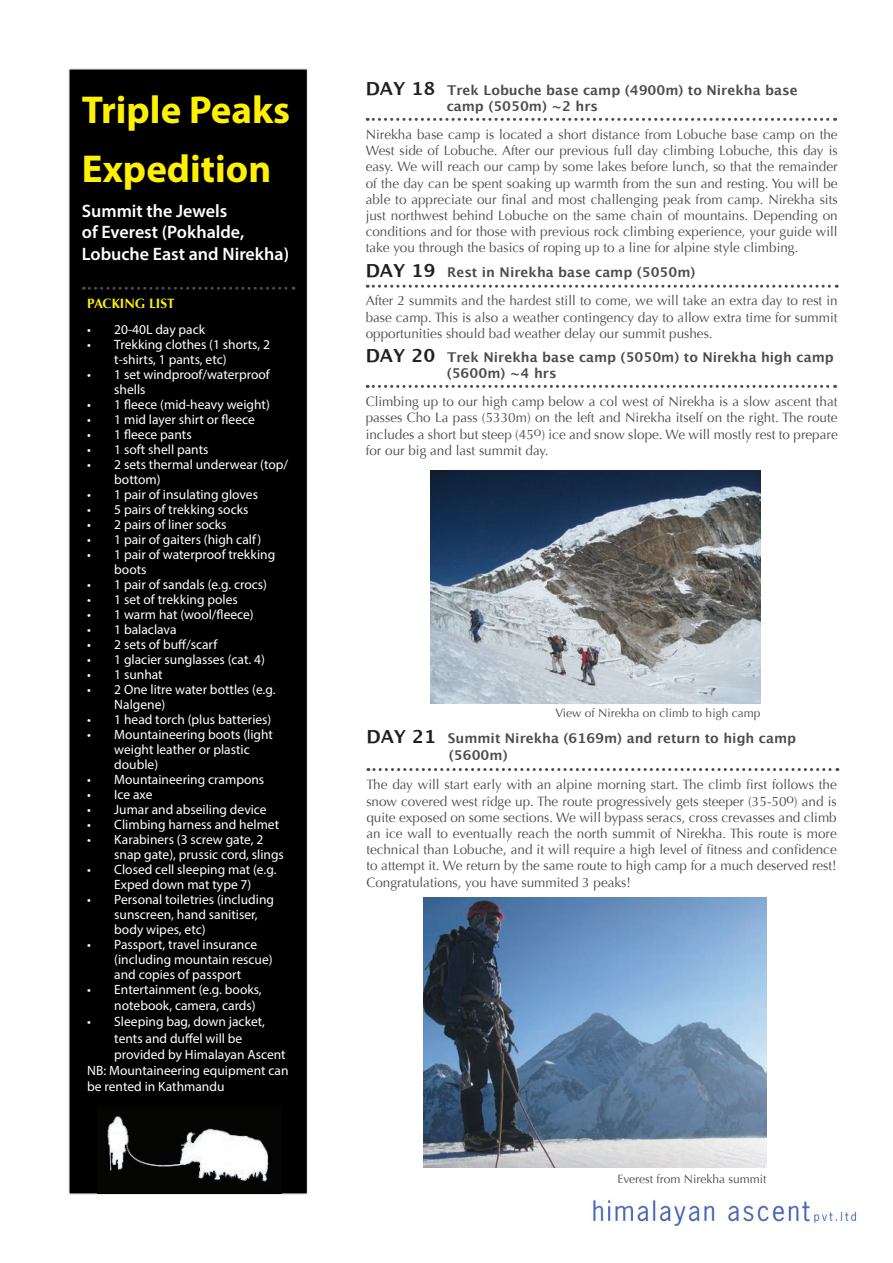
<style>
.page{position:relative;width:893px;height:1263px;background:#fff}
.page>*{position:absolute;margin:0;border:0;box-sizing:border-box;transform-origin:0 0}
.t1{font:700 39px/58.5px "Myriad Pro";color:#fff101}
.t2{font:600 18px/21.6px "Myriad Pro";color:#fff}
.t3{font:13.5px/16.2px "Optima";color:#4b4c4d;text-align:justify}
.t4{font:13.5px/15px "Myriad Pro";color:#fff}
.t5{font:700 13.5px/16.2px "Lucida Grande";color:#4b4c4d}
.t6{font:700 13.5px "Optima";color:#fff101}
.t7{font:12px "Optima";color:#4b4c4d}
.s1{font-size:18px;color:#231f20}
</style>
<div class="page">
<div style="left:68px;top:68px;width:240px;height:1127px;background:#000;border:2px solid #ececee"></div>
<img style="left:97px;top:1114px;width:184px;height:79px">
<svg style="left:368px;top:768px;width:470px;height:3px"></svg>
<img style="left:593px;top:1200px;width:263px;height:26px">
<svg style="left:83px;top:287px;width:211px;height:3px"></svg>
<img style="left:424px;top:898px;width:343px;height:269px">
<svg style="left:367px;top:385px;width:469px;height:3px"></svg>
<svg style="left:367px;top:285px;width:470px;height:3px"></svg>
<svg style="left:367px;top:118px;width:469px;height:3px"></svg>
<img style="left:430px;top:470px;width:330px;height:233px">
<h1 class="t1" style="left:82px;top:80px;width:210px">Triple Peaks<br>Expedition</h1>
<h2 class="t2" style="left:82px;top:199px;width:209px">Summit the Jewels<br>of Everest (Pokhalde,<br>Lobuche East and Nirekha)</h2>
<p class="t6" style="left:87px;top:296px;width:89px">PACKING LIST</p>
<p class="t4" style="left:87px;top:322px;width:119px">• 20-40L day pack</p>
<p class="t4" style="left:114px;top:337px;width:157px;text-indent:-27px">• Trekking clothes (1 shorts, 2 t-shirts, 1 pants, etc)</p>
<p class="t4" style="left:114px;top:367px;width:157px;text-indent:-27px">• 1 set windproof/waterproof shells</p>
<p class="t4" style="left:87px;top:397px;width:184px">• 1 fleece (mid-heavy weight)</p>
<p class="t4" style="left:87px;top:412px;width:169px">• 1 mid layer shirt or fleece</p>
<p class="t4" style="left:87px;top:427px;width:106px">• 1 fleece pants</p>
<p class="t4" style="left:87px;top:442px;width:123px">• 1 soft shell pants</p>
<p class="t4" style="left:114px;top:457px;width:175px;text-indent:-27px">• 2 sets thermal underwear (top/ bottom)</p>
<p class="t4" style="left:87px;top:487px;width:172px">• 1 pair of insulating gloves</p>
<p class="t4" style="left:87px;top:502px;width:163px">• 5 pairs of trekking socks</p>
<p class="t4" style="left:87px;top:517px;width:141px">• 2 pairs of liner socks</p>
<p class="t4" style="left:87px;top:532px;width:175px">• 1 pair of gaiters (high calf)</p>
<p class="t4" style="left:114px;top:547px;width:163px;text-indent:-27px">• 1 pair of waterproof trekking boots</p>
<p class="t4" style="left:87px;top:577px;width:181px">• 1 pair of sandals (e.g. crocs)</p>
<p class="t4" style="left:87px;top:592px;width:152px">• 1 set of trekking poles</p>
<p class="t4" style="left:87px;top:607px;width:168px">• 1 warm hat (wool/fleece)</p>
<p class="t4" style="left:87px;top:622px;width:91px">• 1 balaclava</p>
<p class="t4" style="left:87px;top:637px;width:132px">• 2 sets of buff/scarf</p>
<p class="t4" style="left:87px;top:652px;width:179px">• 1 glacier sunglasses (cat. 4)</p>
<p class="t4" style="left:87px;top:667px;width:77px">• 1 sunhat</p>
<p class="t4" style="left:114px;top:682px;width:163px;text-indent:-27px">• 2 One litre water bottles (e.g.<br>Nalgene)</p>
<p class="t4" style="left:87px;top:712px;width:186px">• 1 head torch (plus batteries)</p>
<p class="t4" style="left:114px;top:727px;width:160px;text-indent:-27px">• Mountaineering boots (light weight leather or plastic double)</p>
<p class="t4" style="left:87px;top:772px;width:178px">• Mountaineering crampons</p>
<p class="t4" style="left:87px;top:787px;width:67px">• Ice axe</p>
<p class="t4" style="left:87px;top:802px;width:181px">• Jumar and abseiling device</p>
<p class="t4" style="left:87px;top:817px;width:193px">• Climbing harness and helmet</p>
<p class="t4" style="left:114px;top:832px;width:171px;text-indent:-27px">• Karabiners (3 screw gate, 2 snap gate), prussic cord, slings</p>
<p class="t4" style="left:87px;top:862px;width:191px;text-align:center">• Closed cell sleeping mat (e.g.<br>Exped down mat type 7)</p>
<p class="t4" style="left:114px;top:892px;width:161px;text-indent:-27px">• Personal toiletries (including sunscreen, hand sanitiser, body wipes, etc)</p>
<p class="t4" style="left:114px;top:937px;width:160px;text-indent:-27px">• Passport, travel insurance (including mountain rescue) and copies of passport</p>
<p class="t4" style="left:114px;top:981px;width:149px;line-height:16.2px;text-indent:-27px">• Entertainment (e.g. books, notebook, camera, cards)</p>
<p class="t4" style="left:87px;top:1014px;width:179px">• Sleeping bag, down jacket,</p>
<p class="t4" style="left:114px;top:1030px;width:130px">tents and duffel will be</p>
<p class="t4" style="left:114px;top:1046px;width:173px">provided by Himalayan Ascent</p>
<p class="t4" style="left:87px;top:1063px;width:203px">NB: Mountaineering equipment can</p>
<p class="t4" style="left:87px;top:1079px;width:139px">be rented in Kathmandu</p>
<p class="t5" style="left:447px;top:82px;width:352px;text-indent:-81px"><span class="s1">Day 18</span> Trek Lobuche base camp (4900m) to Nirekha base camp (5050m) ~2 hrs</p>
<p class="t3" style="left:366px;top:126px;width:473px">Nirekha base camp is located a short distance from Lobuche base camp on the West side of Lobuche. After our previous full day climbing Lobuche, this day is easy. We will reach our camp by some lakes before lunch, so that the remainder of the day can be spent soaking up warmth from the sun and resting. You will be able to appreciate our final and most challenging peak from camp. Nirekha sits just northwest behind Lobuche on the same chain of mountains. Depending on conditions and for those with previous rock climbing experience, your guide will take you through the basics of roping up to a line for alpine style climbing.</p>
<p class="t5" style="left:366px;top:264px;width:331px"><span class="s1">Day 19</span> Rest in Nirekha base camp (5050m)</p>
<p class="t3" style="left:366px;top:293px;width:474px">After 2 summits and the hardest still to come, we will take an extra day to rest in base camp. This is also a weather contingency day to allow extra time for summit opportunities should bad weather delay our summit pushes.</p>
<p class="t5" style="left:447px;top:349px;width:388px;text-indent:-81px"><span class="s1">Day 20</span> Trek Nirekha base camp (5050m) to Nirekha high camp (5600m) ~4 hrs</p>
<p class="t3" style="left:366px;top:394px;width:474px">Climbing up to our high camp below a col west of Nirekha is a slow ascent that passes Cho La pass (5330m) on the left and Nirekha itself on the right. The route includes a short but steep (45o) ice and snow slope. We will mostly rest to prepare for our big and last summit day.</p>
<p class="t7" style="left:555px;top:705px;width:206px">View of Nirekha on climb to high camp</p>
<p class="t5" style="left:449px;top:730px;width:349px;text-indent:-82px"><span class="s1">Day 21</span> Summit Nirekha (6169m) and return to high camp (5600m)</p>
<p class="t3" style="left:366px;top:777px;width:472px">The day will start early with an alpine morning start. The climb first follows the snow covered west ridge up. The route progressively gets steeper (35-50o) and is quite exposed on some sections. We will bypass seracs, cross crevasses and climb an ice wall to eventually reach the north summit of Nirekha. This route is more technical than Lobuche, and it will require a high level of fitness and confidence to attempt it. We return by the same route to high camp for a much deserved rest!<br>Congratulations, you have summited 3 peaks!</p>
<p class="t7" style="left:617px;top:1171px;width:151px">Everest from Nirekha summit</p>
</div>
